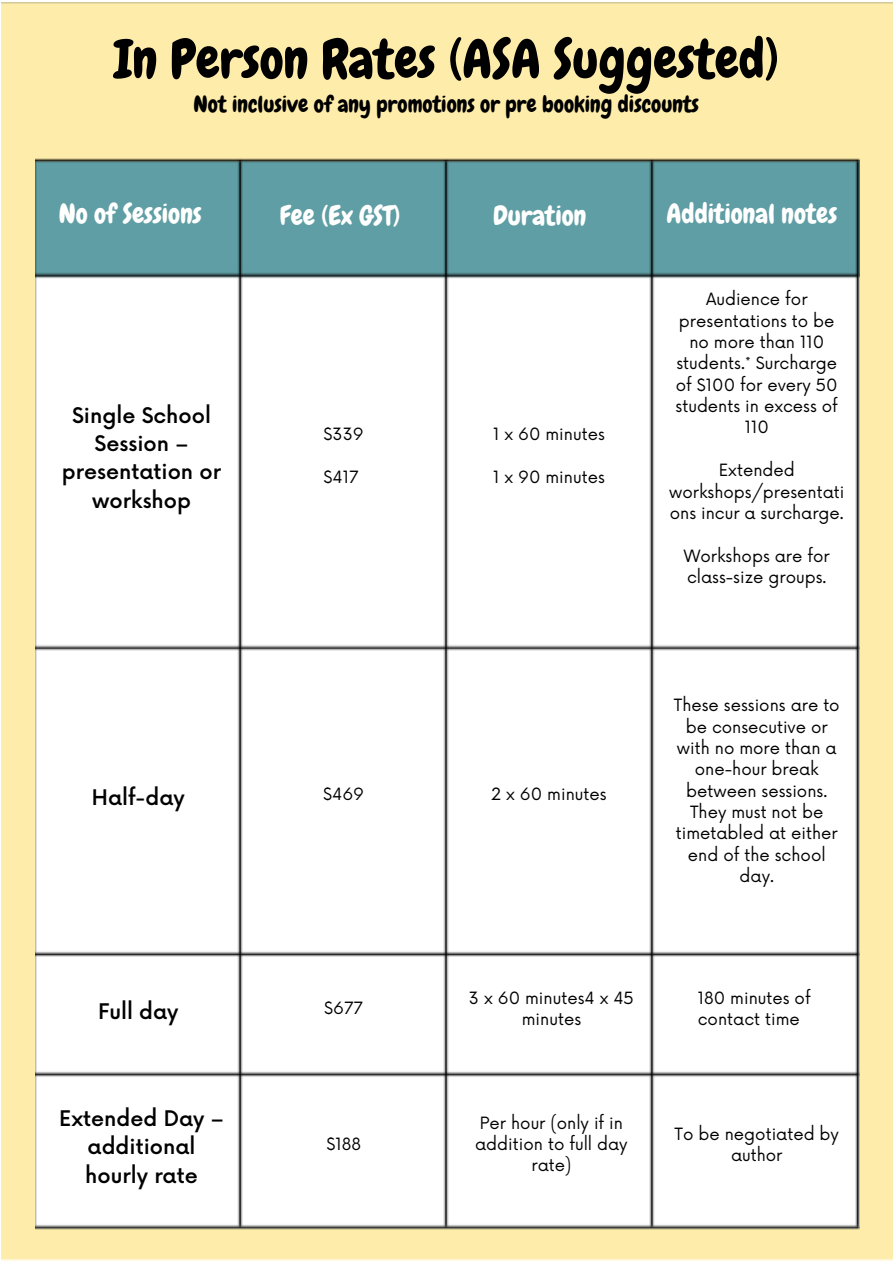
<style>
.page{position:relative;width:893px;height:1264px;background:#fff}
.page>*{position:absolute;margin:0;border:0;box-sizing:border-box;transform-origin:0 0}
.t1{font:53.55px "Chewy";color:#000}
.t2{font:27px "Chewy";color:#fff}
.t3{font:22.8px "Chewy";color:#000}
.t4{font:500 21px/28px "Now";color:#000;text-align:center}
.t5{font:16.5px/21.3px "Now";color:#000;text-align:center}
</style>
<div class="page">
<div style="left:1px;top:3px;width:891px;height:1258px;background:#feedaa"></div>
<img style="left:36px;top:159px;width:823px;height:1070px">
<p class="t1" style="left:114px;top:25px;width:666px">In Person Rates (ASA Suggested)</p>
<p class="t3" style="left:193px;top:90px;width:507px">Not inclusive of any promotions or pre booking discounts</p>
<p class="t2" style="left:59px;top:197px;width:144px">No of Sessions</p>
<p class="t2" style="left:280px;top:199px;width:122px">Fee (Ex GST)</p>
<p class="t2" style="left:493px;top:199px;width:95px">Duration</p>
<p class="t2" style="left:666px;top:197px;width:172px">Additional notes</p>
<p class="t4" style="left:62px;top:403px;width:161px">Single School<br>Session – presentation or workshop</p>
<p class="t5" style="left:323px;top:424px;width:42px">$339</p>
<p class="t5" style="left:323px;top:467px;width:37px">$417</p>
<p class="t4" style="left:92px;top:784px;width:94px">Half-day</p>
<p class="t4" style="left:98px;top:998px;width:82px">Full day</p>
<p class="t4" style="left:59px;top:1105px;width:166px">Extended Day – additional hourly rate</p>
<p class="t5" style="left:323px;top:784px;width:43px">$469</p>
<p class="t5" style="left:324px;top:997px;width:41px">$677</p>
<p class="t5" style="left:326px;top:1134px;width:36px">$188</p>
<p class="t5" style="left:493px;top:424px;width:113px">1 x 60 minutes</p>
<p class="t5" style="left:493px;top:467px;width:113px">1 x 90 minutes</p>
<p class="t5" style="left:491px;top:784px;width:117px">2 x 60 minutes</p>
<p class="t5" style="left:679px;top:289px;width:157px">Audience for presentations to be</p>
<p class="t5" style="left:675px;top:332px;width:164px">no more than 110 students.* Surcharge of $100 for every 50 students in excess of<br>110</p>
<p class="t5" style="left:669px;top:460px;width:177px">Extended workshops/presentati ons incur a surcharge.</p>
<p class="t5" style="left:683px;top:546px;width:147px;text-align:left">Workshops are for class-size groups.</p>
<p class="t5" style="left:673px;top:695px;width:167px">These sessions are to be consecutive or with no more than a one-hour break between sessions.<br>They must not be timetabled at either end of the school day.</p>
<p class="t5" style="left:469px;top:987px;width:166px">3 x 60 minutes4 x 45 minutes</p>
<p class="t5" style="left:697px;top:987px;width:114px;text-align:left">180 minutes of contact time</p>
<p class="t5" style="left:475px;top:1112px;width:154px">Per hour (only if in addition to full day rate)</p>
<p class="t5" style="left:674px;top:1124px;width:166px">To be negotiated by author</p>
</div>
